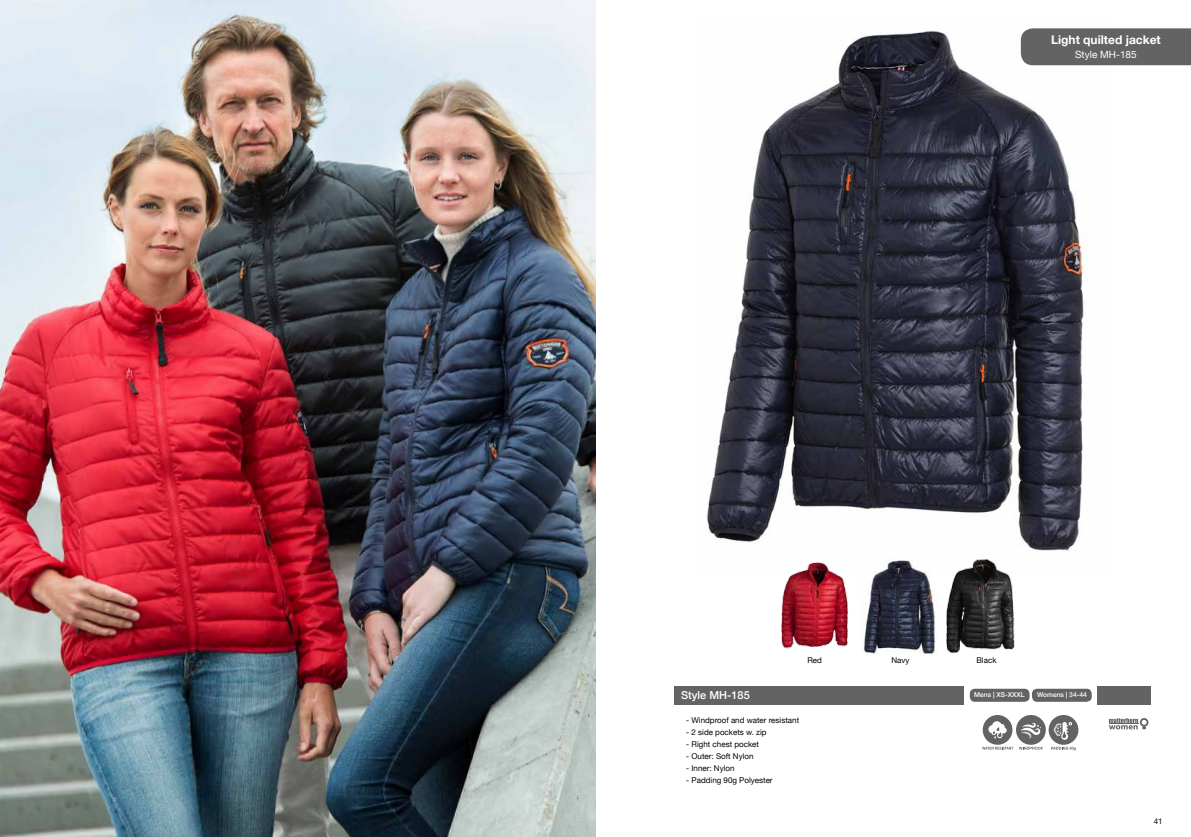
<style>
.page{position:relative;width:1191px;height:837px;background:#fff}
.page>*{position:absolute;margin:0;border:0;box-sizing:border-box;transform-origin:0 0}
.t1{font:700 12px "Helvetica Neue";color:#fff}
.t2{font:500 11px "Helvetica Neue";color:#fff}
.t3{font:10px "Helvetica Neue";color:#fff}
.t4{font:8px "Helvetica Neue";color:#000}
.t5{font:500 6.7px "Helvetica Neue";color:#fff}
.s1{font-weight:700}
</style>
<div class="page">
<img style="left:706px;top:31px;width:401px;height:520px">
<img style="left:946px;top:558px;width:69px;height:94px">
<img style="left:781px;top:562px;width:67px;height:87px">
<img style="left:863px;top:559px;width:73px;height:95px">
<img style="left:0;top:0;width:595px;height:836px">
<div style="left:674px;top:685px;width:289px;height:19px;background:#646363"></div>
<div style="left:1096px;top:685px;width:54px;height:19px;background:#646363"></div>
<div style="left:1020px;top:28px;width:171px;height:37px;background:#646363"></div>
<div style="left:1032px;top:688px;width:59px;height:13px;background:#646363;border-radius:5px"></div>
<div style="left:969px;top:688px;width:60px;height:13px;background:#646363;border-radius:5px"></div>
<div style="left:1016px;top:714px;width:29px;height:30px;background:#646363;border-radius:15px"></div>
<svg style="left:1021px;top:722px;width:20px;height:16px"></svg>
<svg style="left:1019px;top:746px;width:24px;height:3px"></svg>
<svg style="left:982px;top:714px;width:30px;height:30px"></svg>
<svg style="left:988px;top:721px;width:18px;height:17px"></svg>
<svg style="left:982px;top:746px;width:31px;height:3px"></svg>
<svg style="left:1051px;top:746px;width:25px;height:4px"></svg>
<svg style="left:1048px;top:714px;width:30px;height:30px"></svg>
<svg style="left:1053px;top:721px;width:19px;height:18px"></svg>
<svg style="left:1109px;top:718px;width:39px;height:11px"></svg>
<hr style="left:1108px;top:723px;width:30px;height:1px;background:#646363">
<h1 class="t1" style="left:1051px;top:30px;width:111px">Light quilted jacket</h1>
<p class="t3" style="left:1075px;top:47px;width:63px">Style MH-185</p>
<p class="t4" style="left:807px;top:654px;width:16px">Red</p>
<p class="t4" style="left:891px;top:654px;width:20px">Navy</p>
<p class="t4" style="left:976px;top:654px;width:21px">Black</p>
<h2 class="t2" style="left:681px;top:686px;width:70px">Style MH-185</h2>
<p class="t4" style="left:686px;top:713px;width:114px">- Windproof and water resistant</p>
<p class="t4" style="left:686px;top:725px;width:82px">- 2 side pockets w. zip</p>
<p class="t4" style="left:686px;top:737px;width:74px">- Right chest pocket</p>
<p class="t4" style="left:686px;top:749px;width:69px">- Outer: Soft Nylon</p>
<p class="t4" style="left:686px;top:761px;width:50px">- Inner: Nylon</p>
<p class="t4" style="left:686px;top:773px;width:88px">- Padding 90g Polyester</p>
<p class="t5" style="left:974px;top:689px;width:52px">Mens <span class="s1">|</span> XS-XXXL</p>
<p class="t5" style="left:1037px;top:689px;width:51px">Womens <span class="s1">|</span> 34-44</p>
<p class="t4" style="left:1153px;top:815px;width:10px">41</p>
</div>
